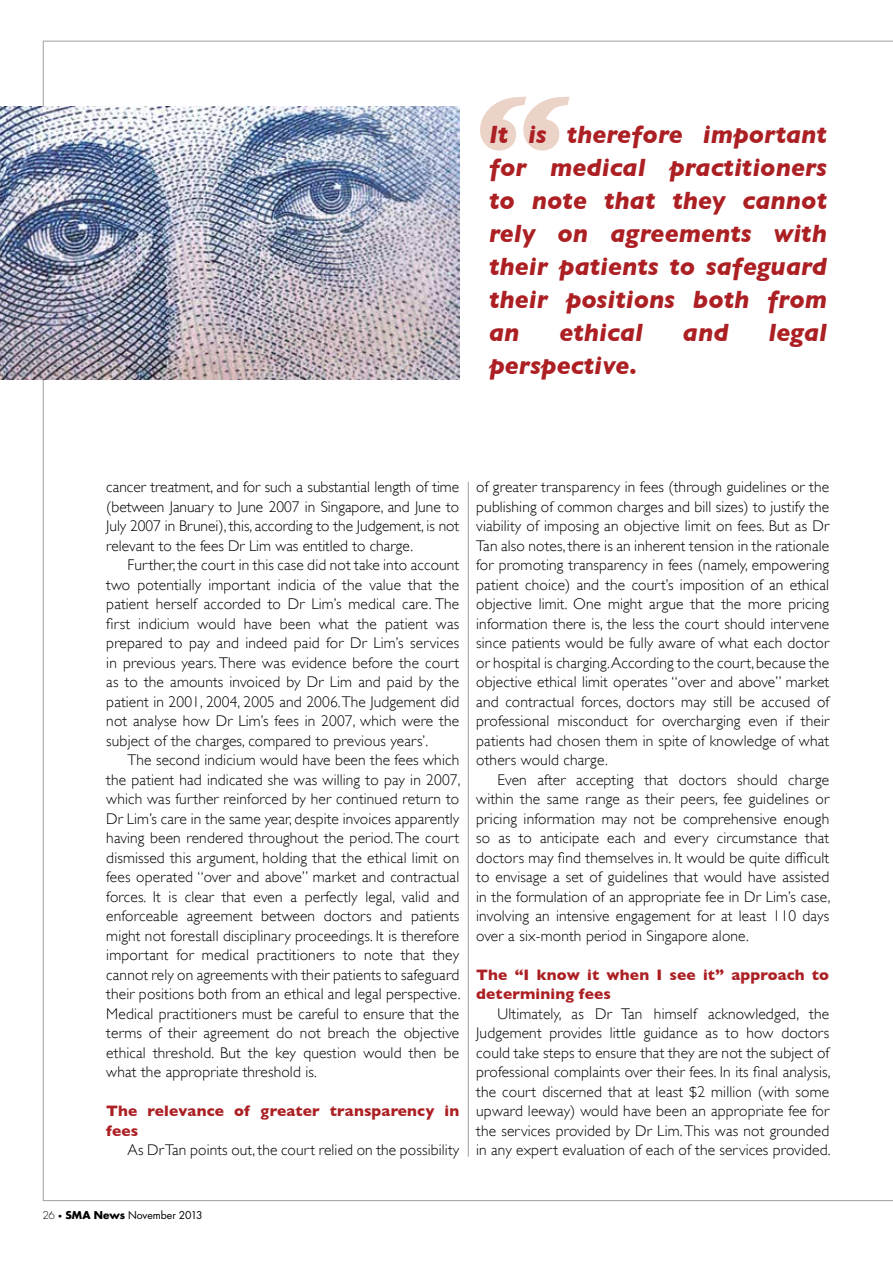
<style>
.page{position:relative;width:893px;height:1263px;background:#fff}
.page>*{position:absolute;margin:0;border:0;box-sizing:border-box;transform-origin:0 0}
.t1{font:italic 700 156.75px "Gill Sans";color:#ecd3c8}
.t2{font:italic 700 25.5px/33px "Gill Sans";color:#ac1f23;text-align:justify}
.t3{font:300 15.45px/19.5px "Gill Sans";letter-spacing:.01em;color:#000;text-align:justify}
.t4{font:700 15.45px/19.5px "Gill Sans";letter-spacing:.01em;color:#ac1f23}
.t5{font:10.5px "Futura";letter-spacing:-.01em;color:#000}
.s1{font-weight:300}
.s2{font-weight:300;font-size:7.5px}
.s3{font-weight:700}
</style>
<div class="page">
<hr style="left:468px;top:482px;width:1px;height:675px;background:#a7a9ac">
<img style="left:0;top:107px;width:459px;height:273px">
<h1 class="t1" style="left:474px;top:60px;width:91px">“</h1>
<h2 class="t2" style="left:489px;top:117px;width:340px">It is therefore important for medical practitioners to note that they cannot rely on agreements with their patients to safeguard their positions both from an</h2>
<h2 class="t2" style="left:559px;top:315px;width:85px">ethical</h2>
<h2 class="t2" style="left:683px;top:315px;width:47px">and</h2>
<h2 class="t2" style="left:768px;top:315px;width:60px">legal</h2>
<h2 class="t2" style="left:489px;top:348px;width:150px">perspective.</h2>
<p class="t3" style="left:106px;top:477px;width:354px">cancer treatment, and for such a substantial length of time (between January to June 2007 in Singapore, and June to July 2007 in Brunei), this, according to the Judgement, is not relevant to the fees Dr Lim was entitled to charge.</p>
<p class="t3" style="left:106px;top:555px;width:354px;text-indent:21px">Further, the court in this case did not take into account two potentially important indicia of the value that the patient herself accorded to Dr Lim’s medical care. The first indicium would have been what the patient was prepared to pay and indeed paid for Dr Lim’s services in previous years. There was evidence before the court as to the amounts invoiced by Dr Lim and paid by the patient in 2001, 2004, 2005 and 2006. The Judgement did not analyse how Dr Lim’s fees in 2007, which were the subject of the charges, compared to previous years’.</p>
<p class="t3" style="left:106px;top:750px;width:356px;text-indent:21px">The second indicium would have been the fees which the patient had indicated she was willing to pay in 2007, which was further reinforced by her continued return to Dr Lim’s care in the same year, despite invoices apparently having been rendered throughout the period. The court dismissed this argument, holding that the ethical limit on fees operated “over and above” market and contractual forces. It is clear that even a perfectly legal, valid and enforceable agreement between doctors and patients might not forestall disciplinary proceedings. It is therefore important for medical practitioners to note that they cannot rely on agreements with their patients to safeguard their positions both from an ethical and legal perspective.<br>Medical practitioners must be careful to ensure that the terms of their agreement do not breach the objective ethical threshold. But the key question would then be what the appropriate threshold is.</p>
<p class="t4" style="left:106px;top:1101px;width:354px">The relevance of greater transparency in fees</p>
<p class="t3" style="left:128px;top:1140px;width:333px">As Dr Tan points out, the court relied on the possibility</p>
<p class="t3" style="left:476px;top:477px;width:354px">of greater transparency in fees (through guidelines or the publishing of common charges and bill sizes) to justify the viability of imposing an objective limit on fees. But as Dr Tan also notes, there is an inherent tension in the rationale for promoting transparency in fees (namely, empowering patient choice) and the court’s imposition of an ethical objective limit. One might argue that the more pricing information there is, the less the court should intervene since patients would be fully aware of what each doctor or hospital is charging. According to the court, because the objective ethical limit operates “over and above” market and contractual forces, doctors may still be accused of professional misconduct for overcharging even if their patients had chosen them in spite of knowledge of what others would charge.</p>
<p class="t3" style="left:476px;top:770px;width:356px;text-indent:21px">Even after accepting that doctors should charge within the same range as their peers, fee guidelines or pricing information may not be comprehensive enough so as to anticipate each and every circumstance that doctors may find themselves in. It would be quite difficult to envisage a set of guidelines that would have assisted in the formulation of an appropriate fee in Dr Lim’s case, involving an intensive engagement for at least 110 days over a six-month period in Singapore alone.</p>
<p class="t4" style="left:476px;top:965px;width:354px">The “I know it when I see it” approach to determining fees</p>
<p class="t3" style="left:476px;top:1004px;width:356px;text-indent:21px">Ultimately, as Dr Tan himself acknowledged, the Judgement provides little guidance as to how doctors could take steps to ensure that they are not the subject of professional complaints over their fees. In its final analysis, the court discerned that at least $2 million (with some upward leeway) would have been an appropriate fee for the services provided by Dr Lim. This was not grounded in any expert evaluation of each of the services provided.</p>
<p class="t5" style="left:43px;top:1208px;width:162px"><span class="s1">26</span> <span class="s2">•</span> <span class="s3">SMA News</span> November 2013</p>
</div>
